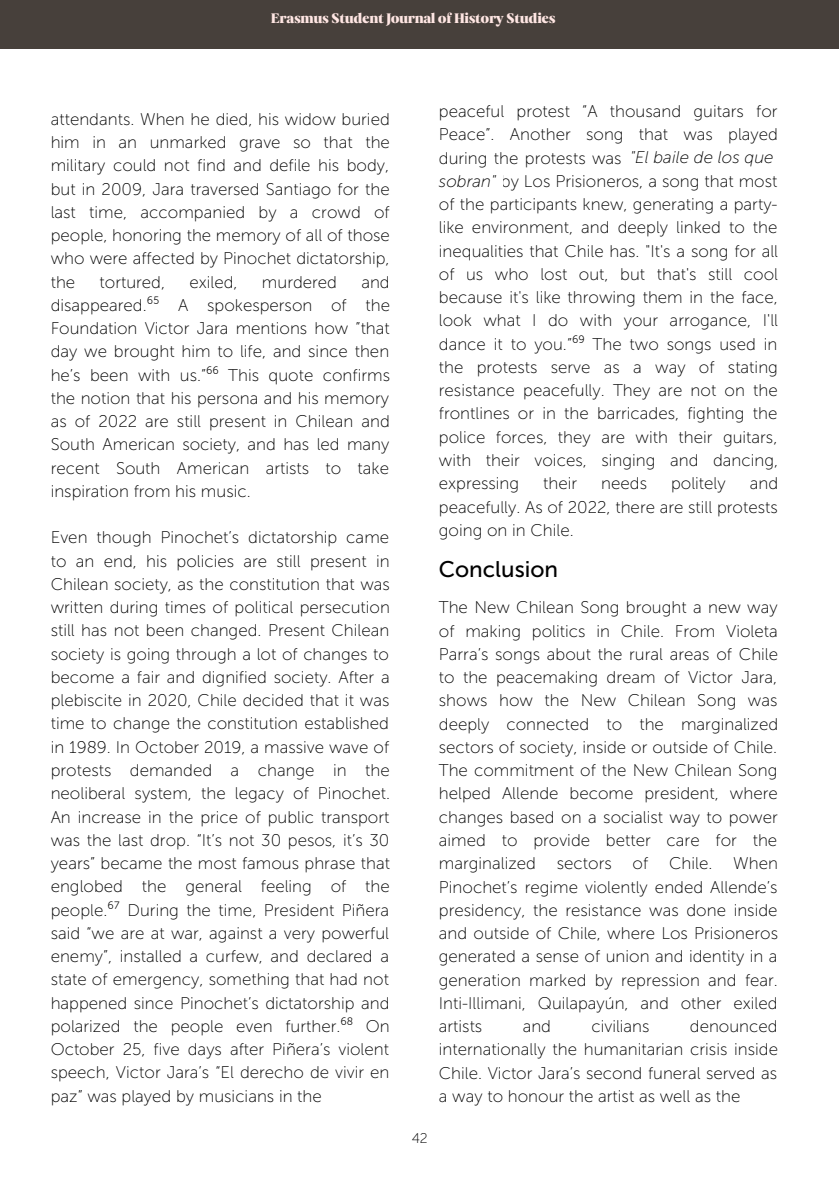
<style>
.page{position:relative;width:839px;height:1191px;background:#fff}
.page>*{position:absolute;margin:0;border:0;box-sizing:border-box;transform-origin:0 0}
.t1{font:22.6px "Museo Sans 500";color:#000}
.t2{font:17px/23.2px "Museo Sans 100";color:#000;text-align:justify}
.t3{font:italic 17px "Museo Sans 100";color:#000}
.t4{font:14px "Carelia Upright";letter-spacing:-.03em;color:#ffe6e3}
.t5{font:14px "Museo Sans 100";color:#000}
</style>
<div class="page">
<div style="left:0;top:0;width:838px;height:48px;background:#47403b"></div>
<p class="t4" style="left:271px;top:10px;width:286px">Erasmus Student Journal of History Studies</p>
<p class="t2" style="left:51px;top:107px;width:341px">attendants. When he died, his widow buried him in an unmarked grave so that the military could not find and defile his body, but in 2009, Jara traversed Santiago for the last time, accompanied by a crowd of people, honoring the memory of all of those who were affected by Pinochet dictatorship, the</p>
<p class="t2" style="left:51px;top:270px;width:341px;text-indent:310px">and disappeared.⁶⁵ A spokesperson of the Foundation Victor Jara mentions how ”that day we brought him to life, and since then he’s been with us.”⁶⁶ This quote confirms the notion that his persona and his memory as of 2022 are still present in Chilean and South American society, and has led many recent South American artists to take inspiration from his music.</p>
<p class="t2" style="left:51px;top:526px;width:341px">Even though Pinochet’s dictatorship came to an end, his policies are still present in Chilean society, as the constitution that was written during times of political persecution still has not been changed. Present Chilean society is going through a lot of changes to become a fair and dignified society. After a plebiscite in 2020, Chile decided that it was time to change the constitution established in 1989. In October 2019, a massive wave of protests demanded a change in the neoliberal system, the legacy of Pinochet.<br>An increase in the price of public transport was the last drop. “It’s not 30 pesos, it’s 30 years” became the most famous phrase that englobed the general feeling of the people.⁶⁷ During the time, President Piñera said “we are at war, against a very powerful enemy”, installed a curfew, and declared a state of emergency, something that had not happened since Pinochet’s dictatorship and polarized the people even further.⁶⁸ On October 25, five days after Piñera’s violent speech, Victor Jara’s “El derecho de vivir en paz” was played by musicians in the</p>
<p class="t2" style="left:100px;top:270px;width:67px">tortured,</p>
<p class="t2" style="left:189px;top:270px;width:50px">exiled,</p>
<p class="t2" style="left:262px;top:270px;width:77px">murdered</p>
<p class="t5" style="left:412px;top:1129px;width:17px">42</p>
<p class="t2" style="left:439px;top:100px;width:340px">peaceful protest “A thousand guitars for Peace”. Another song that was played during the protests was “</p>
<p class="t3" style="left:630px;top:147px;width:145px">"El baile de los que</p>
<p class="t2" style="left:720px;top:146px;width:59px">los que</p>
<p class="t2" style="left:491px;top:170px;width:288px">” by Los Prisioneros, a song that most</p>
<p class="t2" style="left:439px;top:193px;width:340px">of the participants knew, generating a party-</p>
<p class="t2" style="left:439px;top:216px;width:340px">like environment, and deeply linked to the</p>
<p class="t2" style="left:439px;top:239px;width:341px">inequalities that Chile has. "It's a song for all</p>
<p class="t2" style="left:439px;top:263px;width:340px">of us who lost out, but that's still cool</p>
<p class="t2" style="left:439px;top:286px;width:340px">because it's like throwing them in the face,</p>
<p class="t2" style="left:439px;top:309px;width:341px">look what I do with your arrogance, I'll</p>
<p class="t2" style="left:439px;top:332px;width:340px">dance it to you.”⁶⁹ The two songs used in</p>
<p class="t2" style="left:439px;top:356px;width:340px">the protests serve as a way of stating</p>
<p class="t2" style="left:439px;top:379px;width:340px">resistance peacefully. They are not on the</p>
<p class="t2" style="left:439px;top:402px;width:340px">frontlines or in the barricades, fighting the</p>
<p class="t2" style="left:439px;top:425px;width:340px">police forces, they are with their guitars,</p>
<p class="t2" style="left:439px;top:449px;width:341px">with their voices, singing and dancing,</p>
<p class="t2" style="left:439px;top:472px;width:82px">expressing</p>
<p class="t2" style="left:543px;top:472px;width:35px">their</p>
<p class="t2" style="left:601px;top:472px;width:47px">needs</p>
<p class="t2" style="left:671px;top:472px;width:56px">politely</p>
<p class="t3" style="left:439px;top:171px;width:59px">sobran"</p>
<p class="t2" style="left:439px;top:472px;width:341px;text-indent:311px">and peacefully. As of 2022, there are still protests going on in Chile.</p>
<p class="t1" style="left:439px;top:556px;width:121px">Conclusion</p>
<p class="t2" style="left:439px;top:596px;width:341px">The New Chilean Song brought a new way of making politics in Chile. From Violeta Parra’s songs about the rural areas of Chile to the peacemaking dream of Victor Jara, shows how the New Chilean Song was deeply connected to the marginalized sectors of society, inside or outside of Chile.<br>The commitment of the New Chilean Song helped Allende become president, where changes based on a socialist way to power aimed to provide better care for the marginalized sectors of Chile. When Pinochet’s regime violently ended Allende’s presidency, the resistance was done inside and outside of Chile, where Los Prisioneros generated a sense of union and identity in a generation marked by repression and fear.<br>Inti-Illimani, Quilapayún, and other exiled artists</p>
<p class="t2" style="left:439px;top:1015px;width:340px;text-indent:251px">denounced internationally the humanitarian crisis inside Chile. Victor Jara’s second funeral served as a way to honour the artist as well as the</p>
<p class="t2" style="left:522px;top:1015px;width:30px">and</p>
<p class="t2" style="left:591px;top:1015px;width:60px">civilians</p>
</div>
